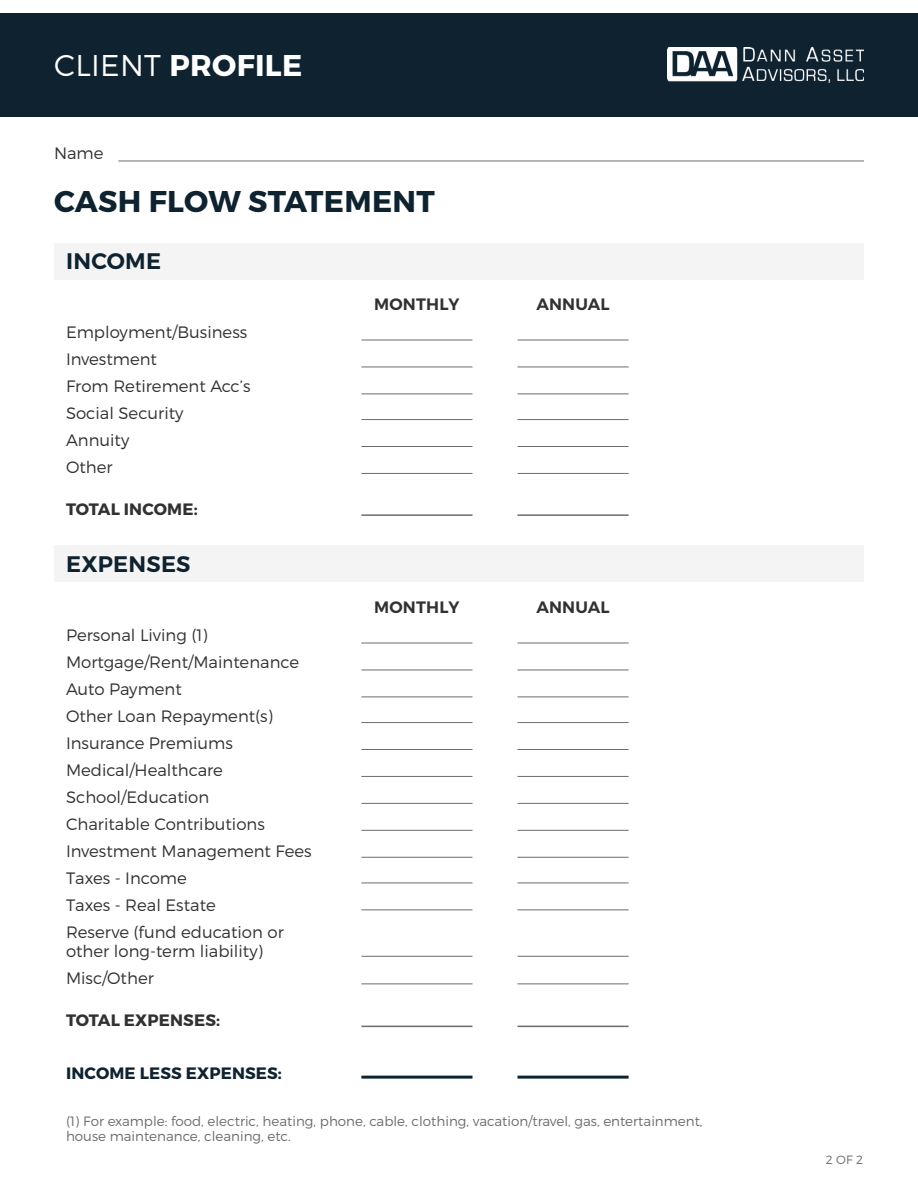
<style>
.page{position:relative;width:918px;height:1188px;background:#fff}
.page>*{position:absolute;margin:0;border:0;box-sizing:border-box;transform-origin:0 0}
.t1{font:700 30px "Montserrat";letter-spacing:.01em;color:#0e2230}
.t2{font:700 30px "Montserrat";letter-spacing:.01em;color:#fff}
.t3{font:600 22.5px "Montserrat";letter-spacing:.01em;color:#0e2230}
.t4{font:300 16.5px "Montserrat";color:#323031}
.t5{font:700 16.5px "Montserrat";letter-spacing:.01em;color:#323031}
.t6{font:600 16.5px "Montserrat";letter-spacing:.01em;color:#323031}
.t7{font:700 16.5px "Montserrat";letter-spacing:.01em;color:#0e2230}
.t8{font:300 13.5px "Montserrat";color:#6b6c6f}
.t9{font:300 12px "Montserrat";color:#6b6c6f}
.s1{font-weight:300}
</style>
<div class="page">
<div style="left:54px;top:243px;width:810px;height:37px;background:#f4f4f4"></div>
<div style="left:54px;top:546px;width:810px;height:36px;background:#f4f4f4"></div>
<hr style="left:118px;top:161px;width:746px;height:1px;background:#6b6c6f">
<hr style="left:361px;top:419px;width:111px;height:1px;background:#6b6c6f">
<hr style="left:361px;top:722px;width:111px;height:1px;background:#6b6c6f">
<hr style="left:361px;top:883px;width:111px;height:1px;background:#6b6c6f">
<hr style="left:518px;top:419px;width:111px;height:1px;background:#6b6c6f">
<hr style="left:518px;top:722px;width:111px;height:1px;background:#6b6c6f">
<hr style="left:518px;top:883px;width:111px;height:1px;background:#6b6c6f">
<hr style="left:361px;top:340px;width:111px;height:1px;background:#6b6c6f">
<hr style="left:361px;top:643px;width:111px;height:1px;background:#6b6c6f">
<hr style="left:361px;top:803px;width:111px;height:1px;background:#6b6c6f">
<hr style="left:518px;top:340px;width:111px;height:1px;background:#6b6c6f">
<hr style="left:518px;top:643px;width:111px;height:1px;background:#6b6c6f">
<hr style="left:518px;top:803px;width:111px;height:1px;background:#6b6c6f">
<hr style="left:361px;top:473px;width:111px;height:1px;background:#6b6c6f">
<hr style="left:361px;top:776px;width:111px;height:1px;background:#6b6c6f">
<hr style="left:361px;top:956px;width:111px;height:1px;background:#6b6c6f">
<hr style="left:361px;top:984px;width:111px;height:1px;background:#6b6c6f">
<hr style="left:518px;top:473px;width:111px;height:1px;background:#6b6c6f">
<hr style="left:518px;top:776px;width:111px;height:1px;background:#6b6c6f">
<hr style="left:518px;top:956px;width:111px;height:1px;background:#6b6c6f">
<hr style="left:518px;top:984px;width:111px;height:1px;background:#6b6c6f">
<hr style="left:361px;top:394px;width:111px;height:1px;background:#6b6c6f">
<hr style="left:361px;top:697px;width:111px;height:1px;background:#6b6c6f">
<hr style="left:361px;top:857px;width:111px;height:1px;background:#6b6c6f">
<hr style="left:518px;top:394px;width:111px;height:1px;background:#6b6c6f">
<hr style="left:518px;top:697px;width:111px;height:1px;background:#6b6c6f">
<hr style="left:518px;top:857px;width:111px;height:1px;background:#6b6c6f">
<hr style="left:361px;top:446px;width:111px;height:1px;background:#6b6c6f">
<hr style="left:361px;top:749px;width:111px;height:1px;background:#6b6c6f">
<hr style="left:361px;top:910px;width:111px;height:1px;background:#6b6c6f">
<hr style="left:518px;top:446px;width:111px;height:1px;background:#6b6c6f">
<hr style="left:518px;top:749px;width:111px;height:1px;background:#6b6c6f">
<hr style="left:518px;top:910px;width:111px;height:1px;background:#6b6c6f">
<hr style="left:361px;top:367px;width:111px;height:1px;background:#6b6c6f">
<hr style="left:361px;top:670px;width:111px;height:1px;background:#6b6c6f">
<hr style="left:361px;top:830px;width:111px;height:1px;background:#6b6c6f">
<hr style="left:518px;top:367px;width:111px;height:1px;background:#6b6c6f">
<hr style="left:518px;top:670px;width:111px;height:1px;background:#6b6c6f">
<hr style="left:518px;top:830px;width:111px;height:1px;background:#6b6c6f">
<hr style="left:361px;top:514px;width:111px;height:2px;background:#6b6c6f">
<hr style="left:361px;top:1026px;width:111px;height:1px;background:#6b6c6f">
<hr style="left:361px;top:1076px;width:111px;height:3px;background:#0e2230">
<hr style="left:518px;top:514px;width:111px;height:2px;background:#6b6c6f">
<hr style="left:518px;top:1026px;width:111px;height:1px;background:#6b6c6f">
<hr style="left:518px;top:1076px;width:111px;height:3px;background:#0e2230">
<div style="left:0;top:13px;width:918px;height:104px;background:#0e2230"></div>
<img style="left:667px;top:47px;width:197px;height:35px">
<p class="t2" style="left:54px;top:47px;width:250px"><span class="s1">CLIENT</span> PROFILE</p>
<p class="t4" style="left:54px;top:143px;width:51px">Name</p>
<p class="t1" style="left:54px;top:182px;width:382px">CASH FLOW STATEMENT</p>
<p class="t3" style="left:66px;top:247px;width:96px">INCOME</p>
<p class="t4" style="left:66px;top:322px;width:183px">Employment/Business</p>
<p class="t4" style="left:66px;top:349px;width:93px">Investment</p>
<p class="t4" style="left:66px;top:376px;width:186px">From Retirement Acc’s</p>
<p class="t4" style="left:66px;top:403px;width:119px">Social Security</p>
<p class="t4" style="left:66px;top:430px;width:65px">Annuity</p>
<p class="t4" style="left:66px;top:457px;width:48px">Other</p>
<p class="t5" style="left:66px;top:499px;width:133px">TOTAL INCOME:</p>
<p class="t3" style="left:66px;top:550px;width:126px">EXPENSES</p>
<p class="t4" style="left:66px;top:625px;width:143px">Personal Living (1)</p>
<p class="t4" style="left:66px;top:652px;width:235px">Mortgage/Rent/Maintenance</p>
<p class="t4" style="left:66px;top:679px;width:117px">Auto Payment</p>
<p class="t4" style="left:66px;top:706px;width:208px">Other Loan Repayment(s)</p>
<p class="t4" style="left:66px;top:733px;width:168px">Insurance Premiums</p>
<p class="t4" style="left:66px;top:760px;width:159px">Medical/Healthcare</p>
<p class="t4" style="left:66px;top:787px;width:145px">School/Education</p>
<p class="t4" style="left:66px;top:814px;width:200px">Charitable Contributions</p>
<p class="t4" style="left:66px;top:841px;width:247px">Investment Management Fees</p>
<p class="t4" style="left:66px;top:868px;width:122px">Taxes - Income</p>
<p class="t4" style="left:66px;top:895px;width:151px">Taxes - Real Estate</p>
<p class="t4" style="left:66px;top:922px;width:219px">Reserve (fund education or</p>
<p class="t4" style="left:66px;top:941px;width:198px">other long-term liability)</p>
<p class="t4" style="left:66px;top:968px;width:89px">Misc/Other</p>
<p class="t5" style="left:66px;top:1010px;width:155px">TOTAL EXPENSES:</p>
<p class="t7" style="left:66px;top:1062px;width:217px">INCOME LESS EXPENSES:</p>
<p class="t6" style="left:374px;top:294px;width:87px">MONTHLY</p>
<p class="t6" style="left:374px;top:597px;width:87px">MONTHLY</p>
<p class="t6" style="left:536px;top:294px;width:75px">ANNUAL</p>
<p class="t6" style="left:536px;top:597px;width:75px">ANNUAL</p>
<p class="t8" style="left:66px;top:1113px;width:638px">(1) For example: food, electric, heating, phone, cable, clothing, vacation/travel, gas, entertainment,</p>
<p class="t8" style="left:66px;top:1128px;width:226px">house maintenance, cleaning, etc.</p>
<p class="t9" style="left:826px;top:1153px;width:39px">2 OF 2</p>
</div>
